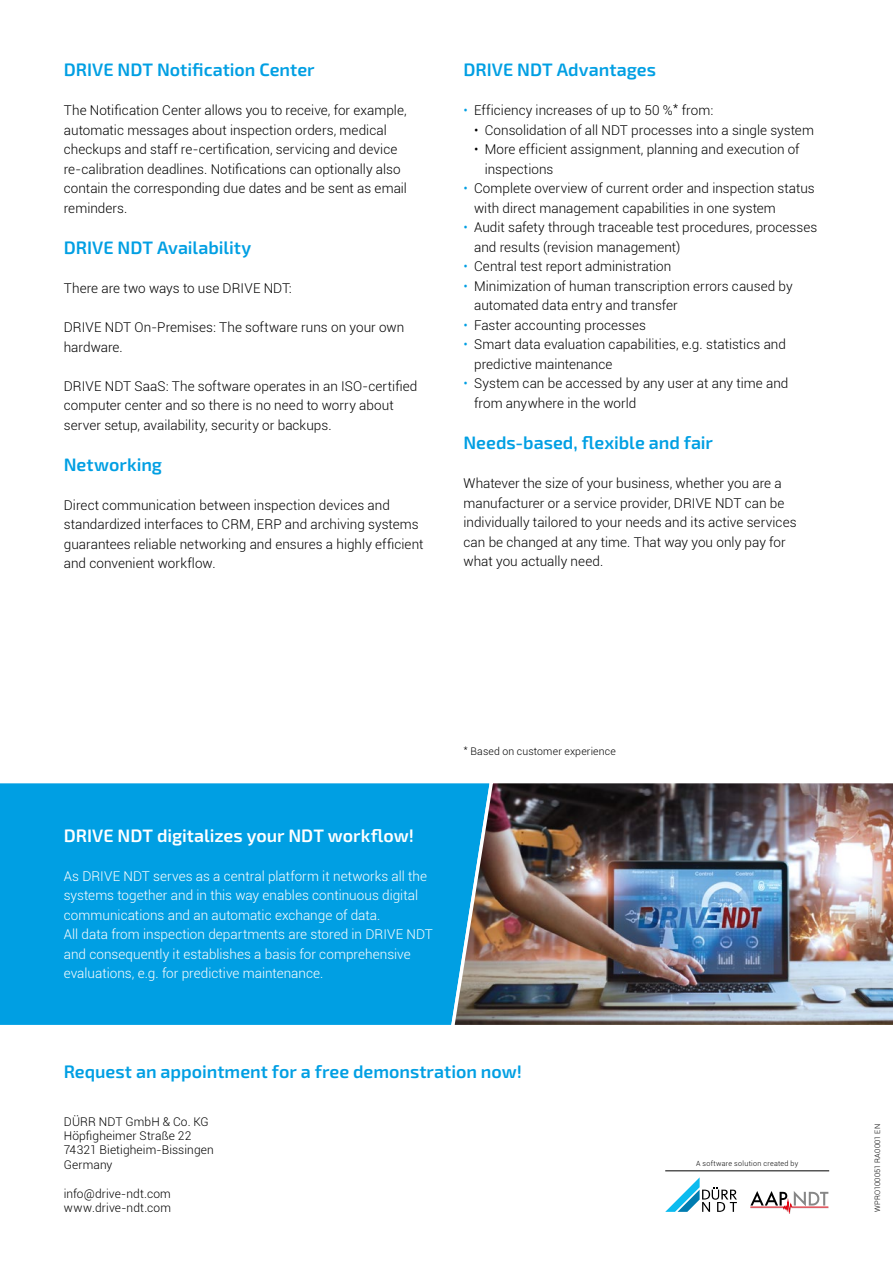
<style>
.page{position:relative;width:893px;height:1263px;background:#fff}
.page>*{position:absolute;margin:0;border:0;box-sizing:border-box;transform-origin:0 0}
.t1{font:600 18px "Exo 2";color:#009fe3}
.t2{font:600 18px "Exo 2";letter-spacing:-.005em;color:#fff}
.t3{font:300 13.5px/19.5px "Roboto";letter-spacing:.005em;color:#000}
.t4{font:300 13.5px/19.5px "Roboto";letter-spacing:.005em;color:#fff}
.t5{font:300 12px/14.4px "Roboto";letter-spacing:.01em;color:#000}
.t6{font:300 10.5px "Roboto";letter-spacing:.015em;color:#000}
.t7{font:300 7.5px "Roboto";letter-spacing:.025em;color:#000}
.t8{font:300 7.2px "Roboto";letter-spacing:.035em;color:#000}
.s1{color:#009fe3}
</style>
<div class="page">
<svg style="left:750px;top:1191px;width:79px;height:23px"></svg>
<svg style="left:665px;top:1177px;width:72px;height:35px"></svg>
<hr style="left:665px;top:1170px;width:164px;height:1px;background:#000">
<div style="left:0;top:783px;width:449px;height:242px;background:#009fe3"></div>
<img style="left:449px;top:783px;width:444px;height:242px">
<h1 class="t1" style="left:64px;top:57px;width:252px">DRIVE NDT Notification Center</h1>
<p class="t3" style="left:64px;top:100px;width:345px">The Notification Center allows you to receive, for example, automatic messages about inspection orders, medical checkups and staff re-certification, servicing and device re-calibration deadlines. Notifications can optionally also contain the corresponding due dates and be sent as email reminders.</p>
<h1 class="t1" style="left:64px;top:235px;width:189px">DRIVE NDT Availability</h1>
<p class="t3" style="left:64px;top:278px;width:229px">There are two ways to use DRIVE NDT:</p>
<p class="t3" style="left:64px;top:317px;width:342px">DRIVE NDT On-Premises: The software runs on your own hardware.</p>
<p class="t3" style="left:64px;top:375px;width:355px">DRIVE NDT SaaS: The software operates in an ISO-certified computer center and so there is no need to worry about server setup, availability, security or backups.</p>
<h1 class="t1" style="left:64px;top:451px;width:100px">Networking</h1>
<p class="t3" style="left:64px;top:495px;width:361px">Direct communication between inspection devices and standardized interfaces to CRM, ERP and archiving systems guarantees reliable networking and ensures a highly efficient and convenient workflow.</p>
<h1 class="t1" style="left:463px;top:57px;width:194px">DRIVE NDT Advantages</h1>
<p class="t3" style="left:463px;top:100px;width:251px"><span class="s1">•</span> Efficiency increases of up to 50 %* from:</p>
<p class="t3" style="left:474px;top:120px;width:341px">• Consolidation of all NDT processes into a single system</p>
<p class="t3" style="left:485px;top:139px;width:316px;text-indent:-11px">• More efficient assignment, planning and execution of inspections</p>
<p class="t3" style="left:474px;top:178px;width:342px;text-indent:-11px"><span class="s1">•</span> Complete overview of current order and inspection status with direct management capabilities in one system</p>
<p class="t3" style="left:474px;top:217px;width:345px;text-indent:-11px"><span class="s1">•</span> Audit safety through traceable test procedures, processes and results (revision management)</p>
<p class="t3" style="left:463px;top:256px;width:209px"><span class="s1">•</span> Central test report administration</p>
<p class="t3" style="left:474px;top:276px;width:320px;text-indent:-11px"><span class="s1">•</span> Minimization of human transcription errors caused by automated data entry and transfer</p>
<p class="t3" style="left:463px;top:315px;width:184px"><span class="s1">•</span> Faster accounting processes</p>
<p class="t3" style="left:474px;top:334px;width:313px;text-indent:-11px"><span class="s1">•</span> Smart data evaluation capabilities, e.g. statistics and predictive maintenance</p>
<p class="t3" style="left:474px;top:373px;width:316px;text-indent:-11px"><span class="s1">•</span> System can be accessed by any user at any time and from anywhere in the world</p>
<h1 class="t1" style="left:463px;top:430px;width:251px">Needs-based, flexible and fair</h1>
<p class="t3" style="left:463px;top:473px;width:335px">Whatever the size of your business, whether you are a manufacturer or a service provider, DRIVE NDT can be individually tailored to your needs and its active services can be changed at any time. That way you only pay for what you actually need.</p>
<h1 class="t2" style="left:64px;top:822px;width:352px">DRIVE NDT digitalizes your NDT workflow!</h1>
<p class="t4" style="left:64px;top:866px;width:371px">As DRIVE NDT serves as a central platform it networks all the systems together and in this way enables continuous digital communications and an automatic exchange of data.<br>All data from inspection departments are stored in DRIVE NDT and consequently it establishes a basis for comprehensive evaluations, e.g. for predictive maintenance.</p>
<p class="t6" style="left:463px;top:744px;width:154px">* Based on customer experience</p>
<h1 class="t1" style="left:64px;top:1058px;width:460px">Request an appointment for a free demonstration now!</h1>
<p class="t5" style="left:64px;top:1114px;width:152px">DÜRR NDT GmbH &amp; Co. KG<br>Höpfigheimer Straße 22<br>74321 Bietigheim-Bissingen<br>Germany</p>
<p class="t5" style="left:64px;top:1186px;width:109px">info@drive-ndt.com www.drive-ndt.com</p>
<p class="t8" style="left:696px;top:1158px;width:103px">A software solution created by</p>
<p class="t7" style="left:872px;top:1212px;width:89px;rotate:-90deg">WPRO100051 RA0001 EN</p>
</div>
